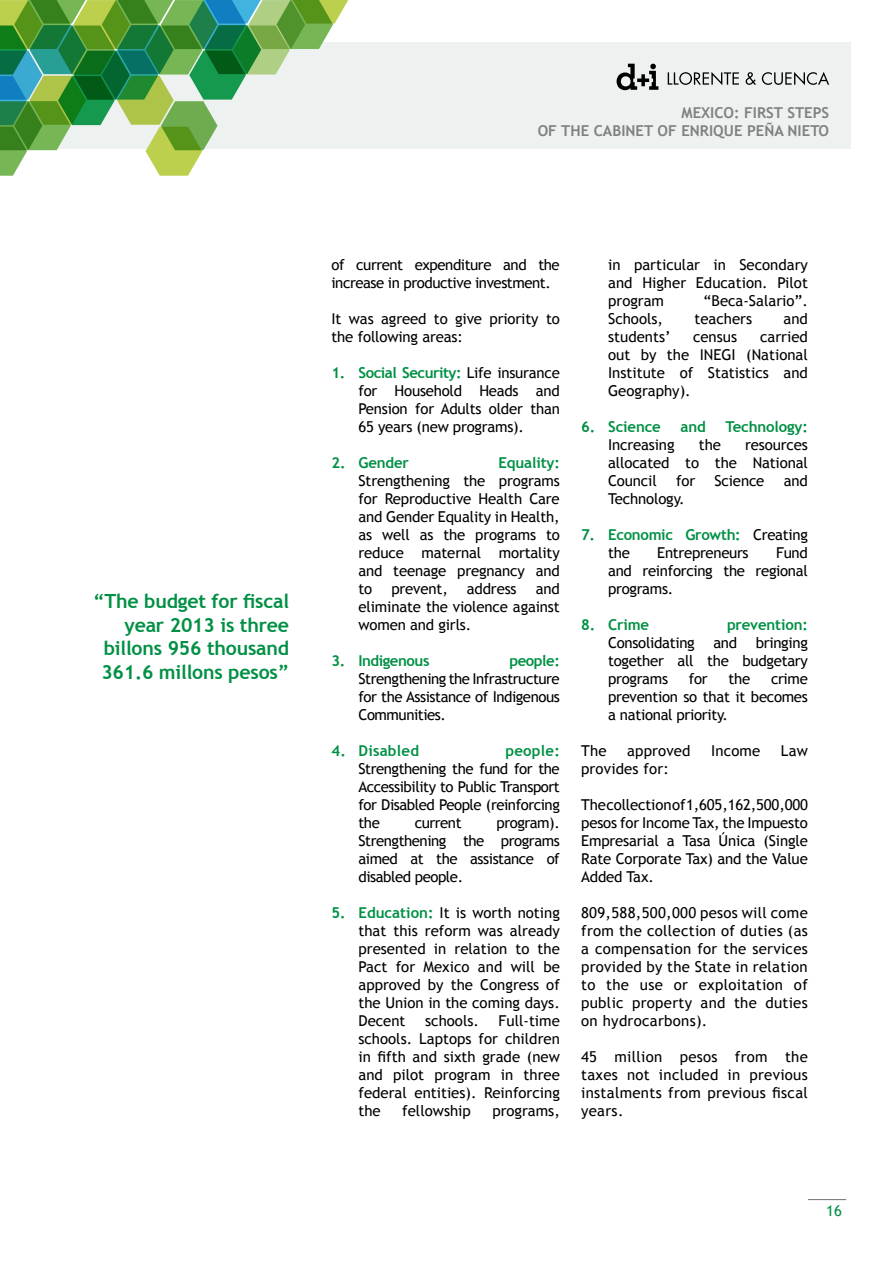
<style>
.page{position:relative;width:893px;height:1263px;background:#fff}
.page>*{position:absolute;margin:0;border:0;box-sizing:border-box;transform-origin:0 0}
.t1{font:700 19.5px/23.4px "Trebuchet MS";letter-spacing:-.01em;color:#009044;text-align:right}
.t2{font:15px/18px "Trebuchet MS";letter-spacing:-.01em;color:#000;text-align:justify}
.t3{font:700 15px/18px "Trebuchet MS";letter-spacing:-.01em;color:#009044}
.t4{font:15px/18px "Trebuchet MS";letter-spacing:-.03em;color:#000}
.t5{font:700 15px/18px "Trebuchet MS";color:#808080;text-align:right}
.t6{font:15px "Trebuchet MS";letter-spacing:.01em;color:#000}
.t7{font:700 15px "Trebuchet MS";letter-spacing:-.03em;color:#009044}
.t8{font:700 15px "Trebuchet MS";letter-spacing:.015em;color:#009044}
.t9{font:15px "Trebuchet MS";color:#009044}
.s1{font-weight:700;color:#009044}
.s2{font-weight:400;color:#000}
</style>
<div class="page">
<div style="left:0;top:43px;width:850px;height:106px;background:#edf1ef"></div>
<svg style="left:0;top:0;width:348px;height:176px"></svg>
<svg style="left:668px;top:72px;width:71px;height:13px"></svg>
<svg style="left:746px;top:72px;width:10px;height:13px"></svg>
<svg style="left:762px;top:72px;width:67px;height:13px"></svg>
<svg style="left:617px;top:64px;width:41px;height:26px"></svg>
<hr style="left:808px;top:1199px;width:38px;height:1px;background:#808080">
<p class="t5" style="left:538px;top:104px;width:293px">Mexico: First steps<br>of the cabinet of Enrique Peña Nieto</p>
<h1 class="t1" style="left:93px;top:590px;width:198px">“The budget for fiscal year 2013 is three billons 956 thousand<br>361.6 millons pesos”</h1>
<p class="t4" style="left:331px;top:256px;width:230px">of current expenditure and the increase in productive investment.</p>
<p class="t2" style="left:331px;top:310px;width:230px">It was agreed to give priority to the following areas:</p>
<p class="t2" style="left:358px;top:364px;width:203px;text-indent:-27px"><span class="s1">1. Social Security:</span> Life insurance for Household Heads and Pension for Adults older than 65 years (new programs).</p>
<p class="t3" style="left:331px;top:454px;width:79px">2. Gender</p>
<p class="t3" style="left:499px;top:454px;width:63px">Equality:</p>
<p class="t2" style="left:358px;top:472px;width:203px">Strengthening the programs for Reproductive Health Care and Gender Equality in Health, as well as the programs to reduce maternal mortality and teenage pregnancy and to</p>
<p class="t2" style="left:358px;top:580px;width:203px;text-indent:177px">and eliminate the violence against women and girls.</p>
<p class="t7" style="left:331px;top:651px;width:99px">3. Indigenous</p>
<p class="t3" style="left:509px;top:652px;width:52px">people:</p>
<p class="t2" style="left:358px;top:670px;width:203px">Strengthening the Infrastructure for the Assistance of Indigenous Communities.</p>
<p class="t8" style="left:331px;top:741px;width:89px">4. Disabled</p>
<p class="t3" style="left:505px;top:742px;width:56px">people:</p>
<p class="t2" style="left:358px;top:760px;width:203px">Strengthening the fund for the Accessibility to Public Transport for Disabled People (reinforcing the</p>
<p class="t2" style="left:391px;top:580px;width:58px">prevent,</p>
<p class="t2" style="left:467px;top:580px;width:51px">address</p>
<p class="t2" style="left:358px;top:814px;width:203px;text-indent:138px">program).<br>Strengthening the programs aimed at the assistance of disabled people.</p>
<p class="t2" style="left:358px;top:904px;width:203px;text-indent:-27px"><span class="s1">5. Education:</span> It is worth noting that this reform was already presented in relation to the Pact for Mexico and will be approved by the Congress of the Union in the coming days.<br>Decent</p>
<p class="t4" style="left:415px;top:814px;width:48px">current</p>
<p class="t2" style="left:358px;top:1012px;width:203px;text-indent:140px">Full-time schools. Laptops for children in fifth and sixth grade (new and pilot program in three federal entities). Reinforcing the</p>
<p class="t2" style="left:425px;top:1012px;width:55px">schools.</p>
<p class="t2" style="left:402px;top:1102px;width:70px">fellowship</p>
<p class="t2" style="left:492px;top:1102px;width:69px">programs,</p>
<p class="t2" style="left:608px;top:256px;width:201px">in particular in Secondary and Higher Education. Pilot program</p>
<p class="t2" style="left:704px;top:292px;width:106px">“Beca-Salario”.</p>
<p class="t2" style="left:608px;top:310px;width:56px">Schools,</p>
<p class="t2" style="left:694px;top:310px;width:59px">teachers</p>
<p class="t2" style="left:783px;top:310px;width:26px">and</p>
<p class="t2" style="left:608px;top:328px;width:64px">students’</p>
<p class="t2" style="left:693px;top:328px;width:46px">census</p>
<p class="t2" style="left:608px;top:328px;width:201px;text-indent:152px">carried out by the INEGI (National Institute of Statistics and Geography).</p>
<p class="t3" style="left:581px;top:418px;width:81px">6. Science</p>
<p class="t3" style="left:681px;top:418px;width:27px">and</p>
<p class="t3" style="left:725px;top:418px;width:84px">Technology:</p>
<p class="t2" style="left:608px;top:436px;width:68px">Increasing</p>
<p class="t2" style="left:699px;top:436px;width:24px">the</p>
<p class="t2" style="left:608px;top:436px;width:201px;text-indent:137px">resources allocated to the National Council</p>
<p class="t2" style="left:676px;top:472px;width:21px">for</p>
<p class="t2" style="left:714px;top:472px;width:51px">Science</p>
<p class="t2" style="left:784px;top:472px;width:26px">and</p>
<p class="t2" style="left:608px;top:490px;width:78px">Technology.</p>
<p class="t3" style="left:608px;top:526px;width:201px;text-indent:-27px">7. Economic Growth: <span class="s2">Creating the</span></p>
<p class="t2" style="left:608px;top:544px;width:201px;text-indent:168px">Fund and reinforcing the regional programs.</p>
<p class="t3" style="left:581px;top:616px;width:69px">8. Crime</p>
<p class="t3" style="left:727px;top:616px;width:82px">prevention:</p>
<p class="t2" style="left:608px;top:634px;width:201px">Consolidating and bringing together all the budgetary programs</p>
<p class="t2" style="left:657px;top:544px;width:93px">Entrepreneurs</p>
<p class="t2" style="left:689px;top:670px;width:20px">for</p>
<p class="t2" style="left:728px;top:670px;width:23px">the</p>
<p class="t2" style="left:608px;top:670px;width:201px;text-indent:163px">crime prevention so that it becomes a national priority.</p>
<p class="t2" style="left:581px;top:742px;width:27px">The</p>
<p class="t6" style="left:627px;top:742px;width:65px">approved</p>
<p class="t2" style="left:711px;top:742px;width:51px">Income</p>
<p class="t2" style="left:781px;top:742px;width:28px">Law</p>
<p class="t6" style="left:581px;top:760px;width:89px">provides for:</p>
<p class="t2" style="left:581px;top:796px;width:228px">The collection of 1,605,162,500,000 pesos for Income Tax, the Impuesto Empresarial a Tasa Única (Single Rate Corporate Tax) and the Value Added Tax.</p>
<p class="t2" style="left:581px;top:904px;width:228px">809,588,500,000 pesos will come from the collection of duties (as a compensation for the services provided by the State in relation to the use or exploitation of public property and the duties on hydrocarbons).</p>
<p class="t2" style="left:581px;top:1048px;width:228px">45 million pesos from the taxes not included in previous instalments from previous fiscal years.</p>
<p class="t9" style="left:826px;top:1201px;width:17px">16</p>
</div>
